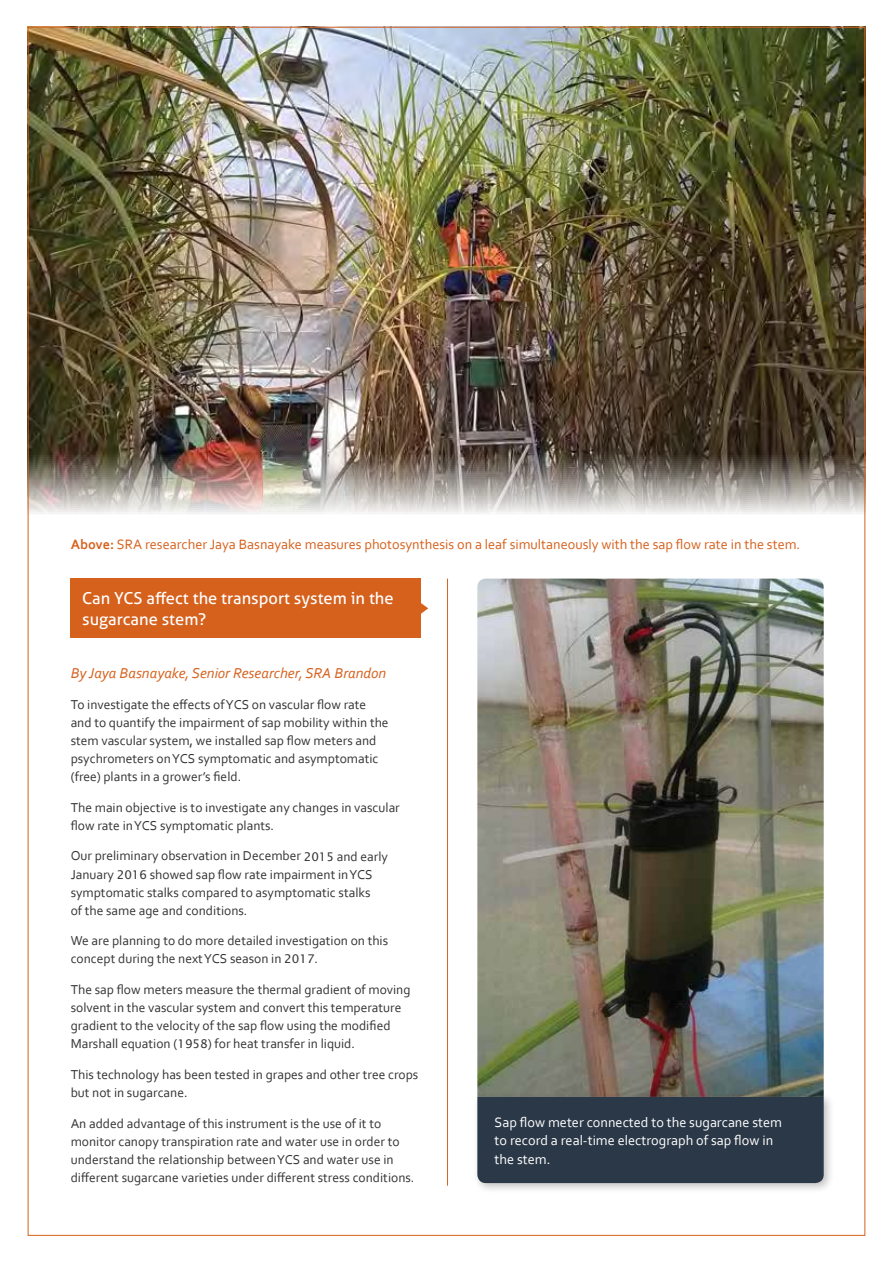
<style>
.page{position:relative;width:893px;height:1263px;background:#fff}
.page>*{position:absolute;margin:0;border:0;box-sizing:border-box;transform-origin:0 0}
.t1{font:16.5px/21px "Aller";color:#fff}
.t2{font:italic 15px "Corbel";color:#d6611d}
.t3{font:14.25px "Corbel";color:#d6611d}
.t4{font:14.25px/18.8px "Corbel";color:#fff}
.t5{font:13.5px/18px "Corbel";color:#333334}
.s1{font-weight:700}
.s2{font-family:"Lucida Sans";font-size:12px}
</style>
<div class="page">
<img style="left:30px;top:29px;width:833px;height:485px">
<div style="left:71px;top:579px;width:350px;height:59px;background:#d6611d"></div>
<svg style="left:421px;top:603px;width:7px;height:11px"></svg>
<hr style="left:447px;top:579px;width:1px;height:607px;background:#d6611d">
<img style="left:477px;top:579px;width:347px;height:513px">
<div style="left:472px;top:1092px;width:363px;height:102px;background:#000;opacity:.25"></div>
<div style="left:477px;top:1097px;width:347px;height:86px;background:#2b3847"></div>
<p class="t3" style="left:71px;top:536px;width:731px"><span class="s1">Above:</span> SRA researcher Jaya Basnayake measures photosynthesis on a leaf simultaneously with the sap flow rate in the stem.</p>
<p class="t1" style="left:82px;top:587px;width:313px">Can YCS affect the transport system in the sugarcane stem?</p>
<p class="t2" style="left:71px;top:664px;width:317px">By Jaya Basnayake, Senior Researcher, SRA Brandon</p>
<p class="t5" style="left:71px;top:695px;width:319px">To investigate the effects of YCS on vascular flow rate and to quantify the impairment of sap mobility within the stem vascular system, we installed sap flow meters and psychrometers on YCS symptomatic and asymptomatic (free) plants in a grower’s field.</p>
<p class="t5" style="left:71px;top:798px;width:331px">The main objective is to investigate any changes in vascular flow rate in YCS symptomatic plants.</p>
<p class="t5" style="left:71px;top:847px;width:319px">Our preliminary observation in December <span class="s2">2015</span> and early January <span class="s2">2016</span> showed sap flow rate impairment in YCS symptomatic stalks compared to asymptomatic stalks<br>of the same age and conditions.</p>
<p class="t5" style="left:71px;top:931px;width:319px">We are planning to do more detailed investigation on this concept during the next YCS season in <span class="s2">2017</span>.</p>
<p class="t5" style="left:71px;top:980px;width:341px">The sap flow meters measure the thermal gradient of moving solvent in the vascular system and convert this temperature gradient to the velocity of the sap flow using the modified Marshall equation (<span class="s2">1958</span>) for heat transfer in liquid.</p>
<p class="t5" style="left:71px;top:1065px;width:349px">This technology has been tested in grapes and other tree crops but not in sugarcane.</p>
<p class="t5" style="left:71px;top:1114px;width:345px">An added advantage of this instrument is the use of it to monitor canopy transpiration rate and water use in order to understand the relationship between YCS and water use in different sugarcane varieties under different stress conditions.</p>
<p class="t4" style="left:495px;top:1112px;width:289px">Sap flow meter connected to the sugarcane stem to record a real-time electrograph of sap flow in the stem.</p>
</div>
